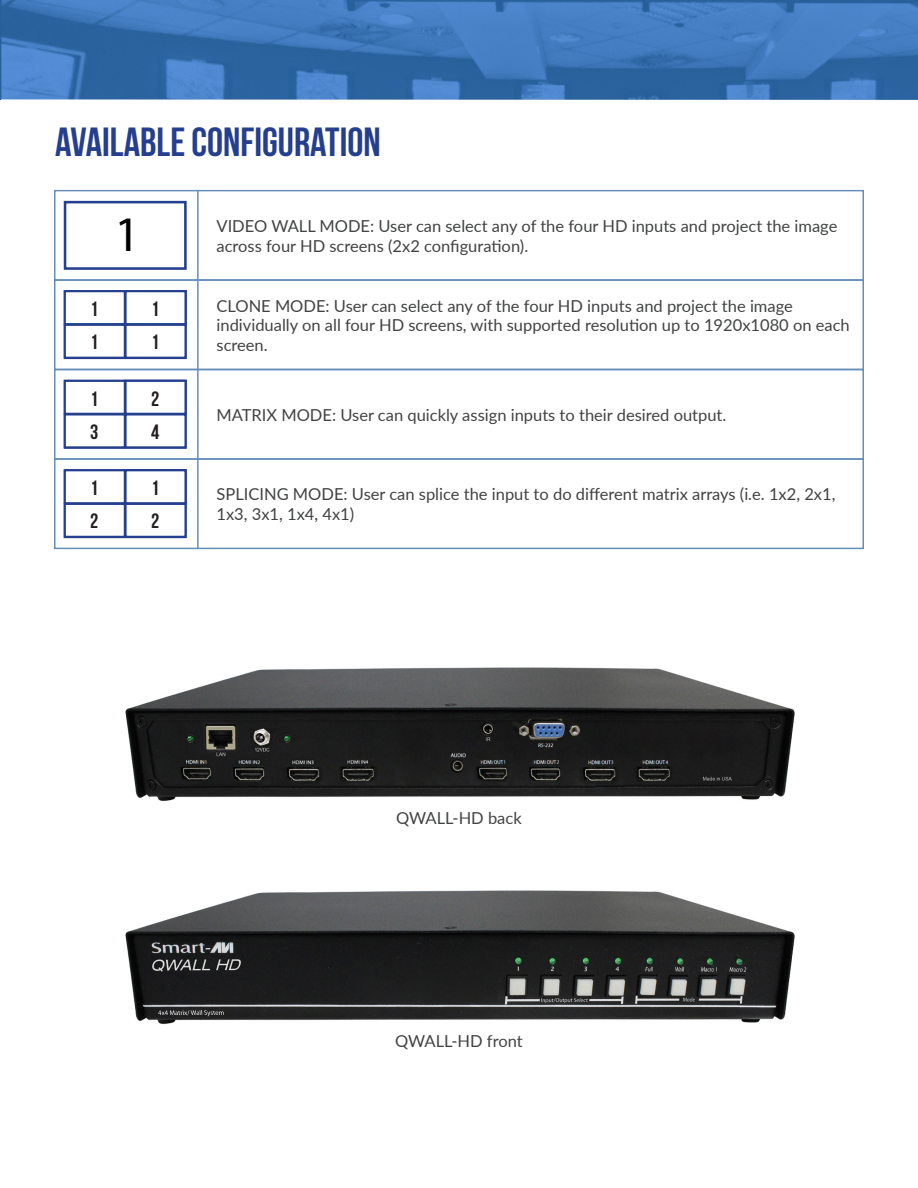
<style>
.page{position:relative;width:918px;height:1188px;background:#fff}
.page>*{position:absolute;margin:0;border:0;box-sizing:border-box;transform-origin:0 0}
.t1{font:49.8px "Myriad Pro";color:#000}
.t2{font:700 40.5px "Bebas Neue";color:#253f8e}
.t3{font:700 20.55px "Bebas Neue";color:#231f20}
.t4{font:16.5px/19.8px "Lato";color:#414243}
</style>
<div class="page">
<img style="left:125px;top:667px;width:670px;height:134px">
<img style="left:125px;top:890px;width:670px;height:134px">
<img style="left:0;top:0;width:918px;height:100px">
<div style="left:54px;top:190px;width:810px;height:91px;border:2px solid #668fb8"></div>
<div style="left:54px;top:279px;width:810px;height:91px;border:2px solid #668fb8"></div>
<div style="left:54px;top:369px;width:810px;height:91px;border:2px solid #668fb8"></div>
<div style="left:54px;top:458px;width:810px;height:91px;border:2px solid #668fb8"></div>
<div style="left:64px;top:201px;width:123px;height:69px;background:#fff;border:3px solid #25408f"></div>
<div style="left:124px;top:324px;width:63px;height:35px;background:#fff;border:2px solid #25408f"></div>
<div style="left:124px;top:290px;width:63px;height:35px;background:#fff;border:2px solid #25408f"></div>
<div style="left:64px;top:324px;width:62px;height:35px;background:#fff;border:2px solid #25408f"></div>
<div style="left:64px;top:290px;width:62px;height:35px;background:#fff;border:2px solid #25408f"></div>
<div style="left:124px;top:413px;width:63px;height:35px;background:#fff;border:2px solid #25408f"></div>
<div style="left:124px;top:380px;width:63px;height:35px;background:#fff;border:2px solid #25408f"></div>
<div style="left:64px;top:413px;width:62px;height:35px;background:#fff;border:2px solid #25408f"></div>
<div style="left:64px;top:380px;width:62px;height:35px;background:#fff;border:2px solid #25408f"></div>
<div style="left:124px;top:503px;width:63px;height:35px;background:#fff;border:2px solid #25408f"></div>
<div style="left:124px;top:469px;width:63px;height:35px;background:#fff;border:2px solid #25408f"></div>
<div style="left:64px;top:503px;width:62px;height:35px;background:#fff;border:2px solid #25408f"></div>
<div style="left:64px;top:469px;width:62px;height:35px;background:#fff;border:2px solid #25408f"></div>
<hr style="left:197px;top:190px;width:2px;height:91px;background:#668fb8">
<hr style="left:197px;top:279px;width:2px;height:91px;background:#668fb8">
<hr style="left:197px;top:369px;width:2px;height:91px;background:#668fb8">
<hr style="left:197px;top:458px;width:2px;height:91px;background:#668fb8">
<p class="t2" style="left:55px;top:119px;width:327px">AVAILABLE CONFIGURATION</p>
<p class="t3" style="left:90px;top:298px;width:10px">1</p>
<p class="t3" style="left:90px;top:331px;width:10px">1</p>
<p class="t3" style="left:90px;top:387px;width:10px">1</p>
<p class="t3" style="left:90px;top:420px;width:10px">3</p>
<p class="t3" style="left:90px;top:477px;width:10px">1</p>
<p class="t3" style="left:90px;top:510px;width:10px">2</p>
<h1 class="t1" style="left:115px;top:204px;width:27px">1</h1>
<p class="t3" style="left:151px;top:298px;width:10px">1</p>
<p class="t3" style="left:151px;top:331px;width:10px">1</p>
<p class="t3" style="left:151px;top:387px;width:10px">2</p>
<p class="t3" style="left:151px;top:420px;width:10px">4</p>
<p class="t3" style="left:151px;top:477px;width:10px">1</p>
<p class="t3" style="left:151px;top:510px;width:10px">2</p>
<p class="t4" style="left:217px;top:215px;width:622px">VIDEO WALL MODE: User can select any of the four HD inputs and project the image across four HD screens (2x2 configuration).</p>
<p class="t4" style="left:217px;top:295px;width:635px">CLONE MODE: User can select any of the four HD inputs and project the image individually on all four HD screens, with supported resolution up to 1920x1080 on each screen.</p>
<p class="t4" style="left:217px;top:404px;width:511px">MATRIX MODE: User can quickly assign inputs to their desired output.</p>
<p class="t4" style="left:217px;top:484px;width:620px">SPLICING MODE: User can splice the input to do different matrix arrays (i.e. 1x2, 2x1,<br>1x3, 3x1, 1x4, 4x1)</p>
<p class="t4" style="left:396px;top:807px;width:127px">QWALL-HD back</p>
<p class="t4" style="left:395px;top:1031px;width:129px">QWALL-HD front</p>
</div>
